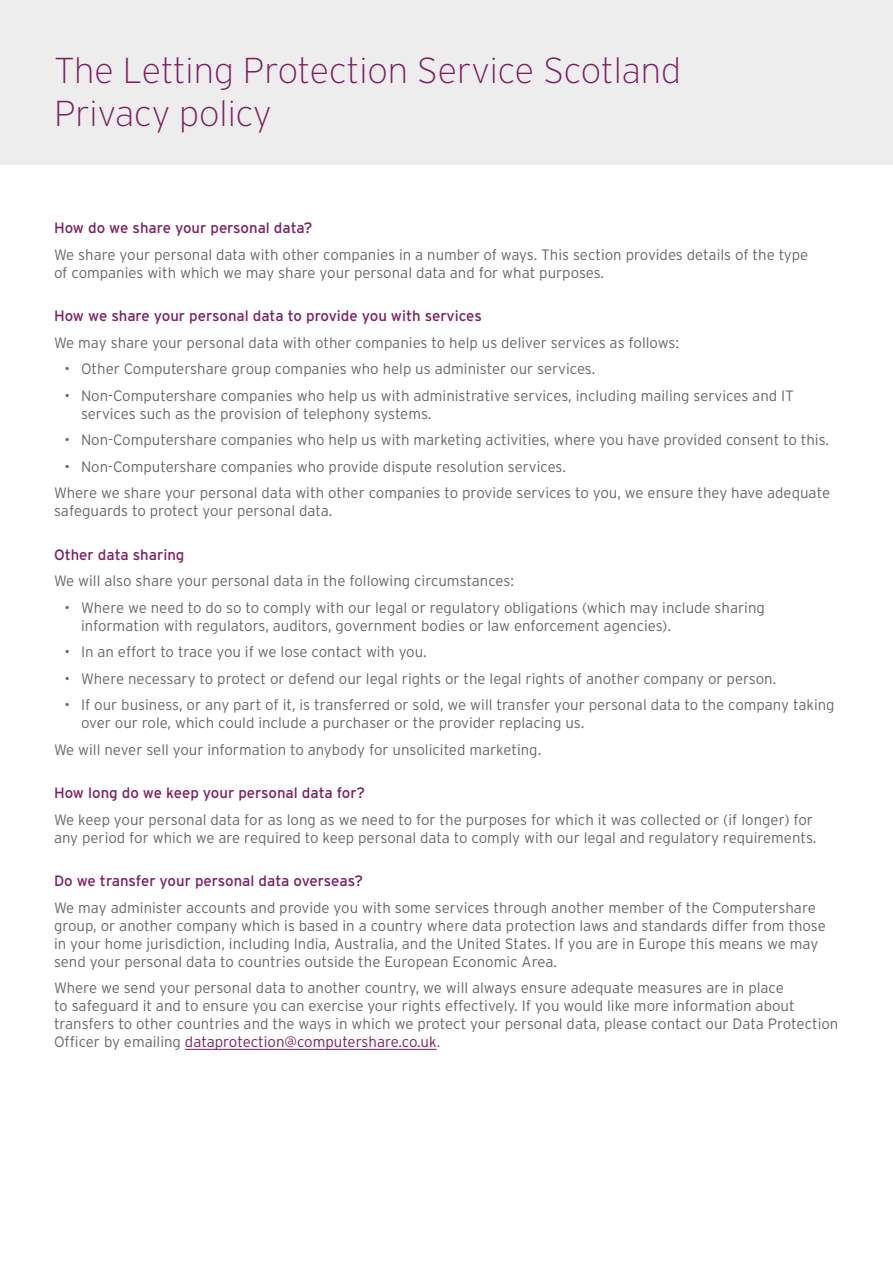
<style>
.page{position:relative;width:893px;height:1263px;background:#fff}
.page>*{position:absolute;margin:0;border:0;box-sizing:border-box;transform-origin:0 0}
.t1{font:200 36px/43.2px "Interstate";color:#7c1f62}
.t2{font:300 15px/18px "Interstate";color:#686868}
.t3{font:15px "Interstate";color:#7c1f62}
.s1{color:#7c1f62}
</style>
<div class="page">
<div style="left:0;top:0;width:893px;height:165px;background:#ededed"></div>
<hr style="left:185px;top:1049px;width:252px;height:1px;background:#7c1f62">
<h1 class="t1" style="left:54px;top:49px;width:629px">The Letting Protection Service Scotland<br>Privacy policy</h1>
<p class="t3" style="left:54px;top:219px;width:260px">How do we share your personal data?</p>
<p class="t2" style="left:54px;top:245px;width:756px">We share your personal data with other companies in a number of ways. This section provides details of the type of companies with which we may share your personal data and for what purposes.</p>
<p class="t3" style="left:54px;top:307px;width:429px">How we share your personal data to provide you with services</p>
<p class="t2" style="left:54px;top:333px;width:627px">We may share your personal data with other companies to help us deliver services as follows:</p>
<p class="t2" style="left:64px;top:360px;width:532px">• Other Computershare group companies who help us administer our services.</p>
<p class="t2" style="left:81px;top:386px;width:714px;text-indent:-16px">• Non-Computershare companies who help us with administrative services, including mailing services and IT services such as the provision of telephony systems.</p>
<p class="t2" style="left:64px;top:431px;width:766px">• Non-Computershare companies who help us with marketing activities, where you have provided consent to this.</p>
<p class="t2" style="left:54px;top:453px;width:778px;line-height:26.5px;text-indent:10px">• Non-Computershare companies who provide dispute resolution services.<br>Where we share your personal data with other companies to provide services to you, we ensure they have adequate</p>
<p class="t2" style="left:54px;top:502px;width:280px">safeguards to protect your personal data.</p>
<p class="t3" style="left:54px;top:546px;width:132px">Other data sharing</p>
<p class="t2" style="left:54px;top:572px;width:462px">We will also share your personal data in the following circumstances:</p>
<p class="t2" style="left:81px;top:598px;width:685px;text-indent:-16px">• Where we need to do so to comply with our legal or regulatory obligations (which may include sharing information with regulators, auditors, government bodies or law enforcement agencies).</p>
<p class="t2" style="left:64px;top:643px;width:364px">• In an effort to trace you if we lose contact with you.</p>
<p class="t2" style="left:64px;top:669px;width:713px">• Where necessary to protect or defend our legal rights or the legal rights of another company or person.</p>
<p class="t2" style="left:81px;top:696px;width:755px;text-indent:-16px">• If our business, or any part of it, is transferred or sold, we will transfer your personal data to the company taking over our role, which could include a purchaser or the provider replacing us.</p>
<p class="t2" style="left:54px;top:740px;width:489px">We will never sell your information to anybody for unsolicited marketing.</p>
<p class="t3" style="left:54px;top:785px;width:313px">How long do we keep your personal data for?</p>
<p class="t2" style="left:54px;top:810px;width:764px">We keep your personal data for as long as we need to for the purposes for which it was collected or (if longer) for any period for which we are required to keep personal data to comply with our legal and regulatory requirements.</p>
<p class="t3" style="left:54px;top:873px;width:310px">Do we transfer your personal data overseas?</p>
<p class="t2" style="left:54px;top:898px;width:773px">We may administer accounts and provide you with some services through another member of the Computershare group, or another company which is based in a country where data protection laws and standards differ from those in your home jurisdiction, including India, Australia, and the United States. If you are in Europe this means we may send your personal data to countries outside the European Economic Area.</p>
<p class="t2" style="left:54px;top:979px;width:786px">Where we send your personal data to another country, we will always ensure adequate measures are in place<br>to safeguard it and to ensure you can exercise your rights effectively. If you would like more information about transfers to other countries and the ways in which we protect your personal data, please contact our Data Protection Officer by emailing <span class="s1">dataprotection@computershare.co.uk</span>.</p>
</div>
